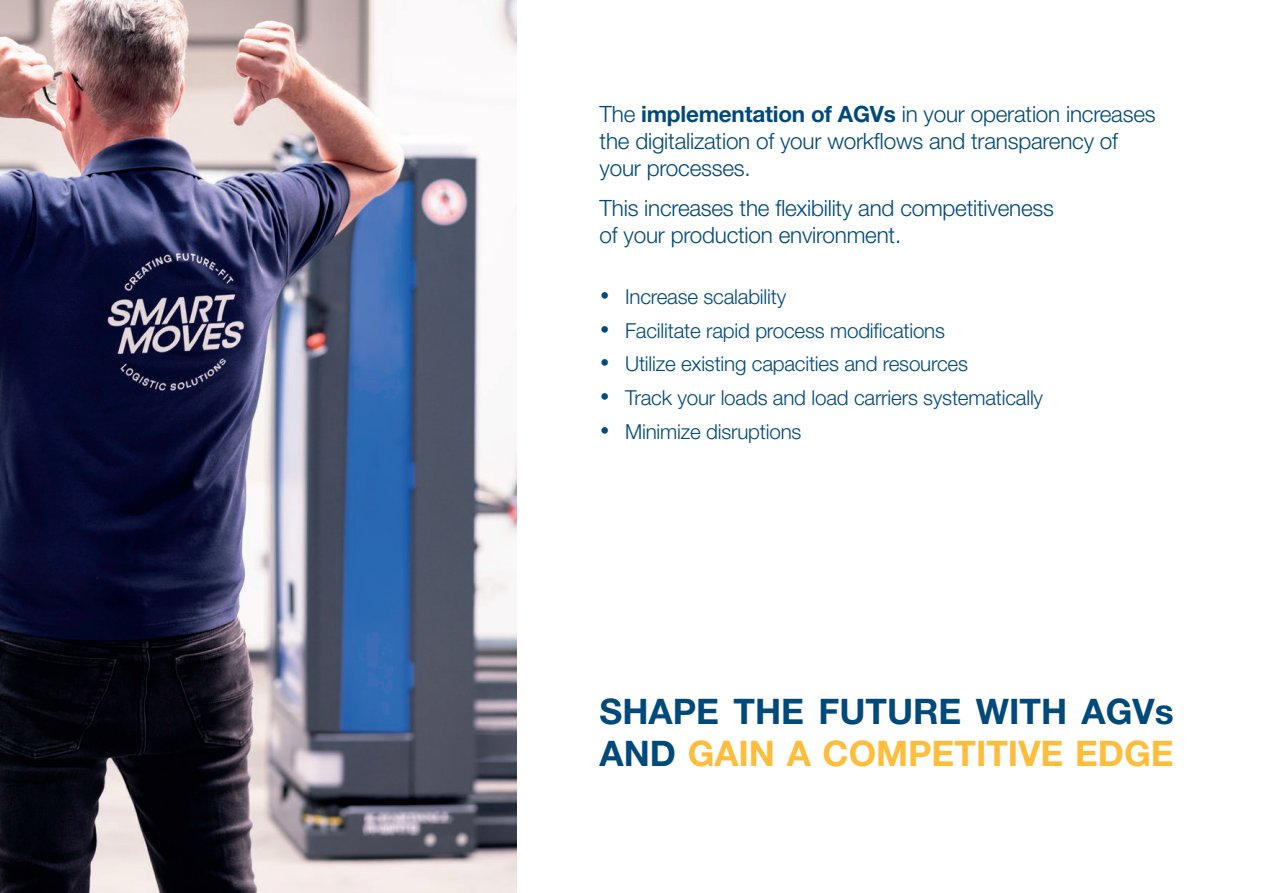
<style>
.page{position:relative;width:1263px;height:893px;background:#fff}
.page>*{position:absolute;margin:0;border:0;box-sizing:border-box;transform-origin:0 0}
.Rubrik{font:700 35.25px/42.3px "Helvetica Neue LT Std";color:#00497b}
.t1{font:300 22.5px/27px "Helvetica Neue LT Std";letter-spacing:-.01em;color:#00497b}
.benefits_bullet_points{font:300 20.7px "Helvetica Neue LT Std";letter-spacing:-.01em;color:#00497b}
.s1{font-weight:700}
.s2{color:#febd3b}
</style>
<div class="page">
<img style="left:0;top:0;width:516px;height:893px">
<p class="t1" style="left:600px;top:100px;width:557px">The <span class="s1">implementation of AGVs</span> in your operation increases the digitalization of your workflows and transparency of your processes.</p>
<p class="t1" style="left:600px;top:194px;width:456px">This increases the flexibility and competitiveness</p>
<p class="t1" style="left:600px;top:221px;width:303px">of your production environment.</p>
<p class="benefits_bullet_points" style="left:600px;top:284px;width:188px">• Increase scalability</p>
<p class="benefits_bullet_points" style="left:600px;top:318px;width:347px">• Facilitate rapid process modifications</p>
<p class="benefits_bullet_points" style="left:600px;top:351px;width:370px">• Utilize existing capacities and resources</p>
<p class="benefits_bullet_points" style="left:600px;top:385px;width:445px">• Track your loads and load carriers systematically</p>
<p class="benefits_bullet_points" style="left:600px;top:419px;width:203px">• Minimize disruptions</p>
<p class="Rubrik" style="left:600px;top:689px;width:576px">SHAPE THE FUTURE WITH AGVs<br>AND <span class="s2">GAIN A COMPETITIVE EDGE</span></p>
</div>
